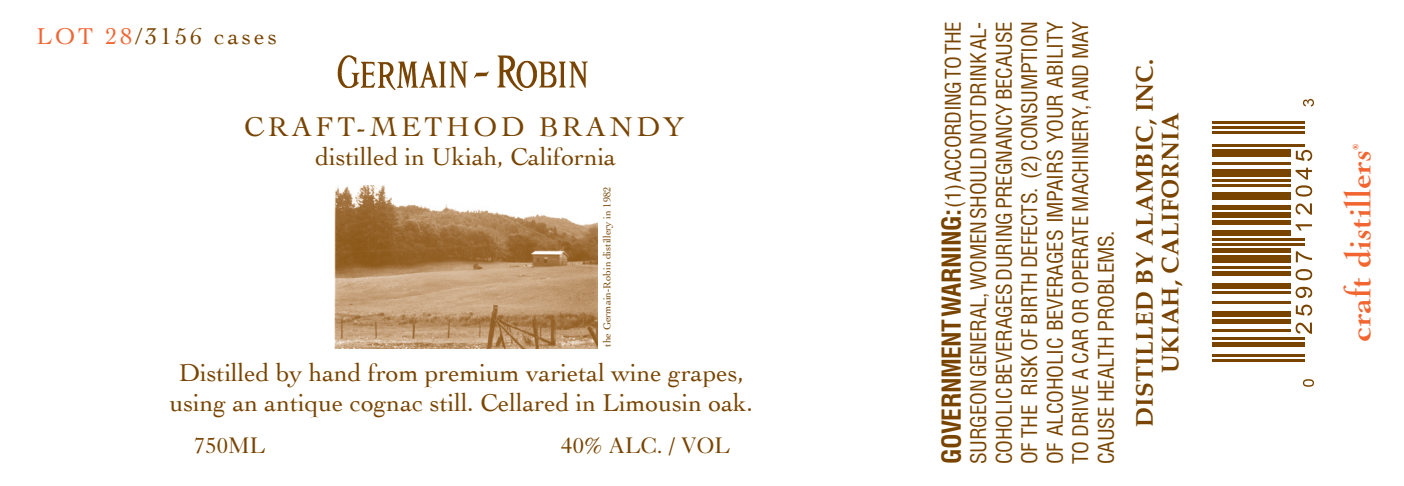
<style>
.page{position:relative;width:1404px;height:486px;background:#fff}
.page>*{position:absolute;margin:0;border:0;box-sizing:border-box;transform-origin:0 0}
.t1{font:900 39px "Nicolas Cochin EF";color:#f26430}
.t2{font:28.5px "Cochin";letter-spacing:.125em;color:#794400}
.t3{font:25.5px/30px "Cochin";color:#794400;text-align:center}
.t4{font:700 condensed 25.5px "Helvetica";letter-spacing:-.02em;color:#794400}
.t5{font:700 24px/25.5px "Palatino";letter-spacing:.01em;color:#794400;text-align:center}
.t6{font:24px "Cochin";letter-spacing:.125em;color:#794400}
.t7{font:22.5px "Caslon Five Forty";letter-spacing:.01em;color:#794400}
.t8{font:condensed 21px/25.5px "Helvetica";letter-spacing:-.015em;color:#794400;text-align:justify}
.t9{font:900 14.1px "Nicolas Cochin EF";color:#f26430}
.t10{font:10.5px "Cochin";color:#794400}
.s1{color:#f26430}
.s2{font-weight:400;font-size:21px}
</style>
<div class="page">
<svg style="left:1303px;top:379px;width:11px;height:8px"></svg>
<hr style="left:1212px;top:360px;width:92px;height:2px;background:#794400">
<hr style="left:1212px;top:354px;width:92px;height:3px;background:#794400">
<hr style="left:1212px;top:344px;width:92px;height:3px;background:#794400">
<hr style="left:1212px;top:342px;width:92px;height:2px;background:#794400">
<hr style="left:1212px;top:337px;width:92px;height:2px;background:#794400">
<hr style="left:1212px;top:329px;width:79px;height:3px;background:#794400">
<hr style="left:1212px;top:322px;width:79px;height:2px;background:#794400">
<hr style="left:1212px;top:319px;width:79px;height:3px;background:#794400">
<svg style="left:1296px;top:323px;width:16px;height:11px"></svg>
<hr style="left:1212px;top:314px;width:79px;height:2px;background:#794400">
<hr style="left:1212px;top:311px;width:79px;height:3px;background:#794400">
<hr style="left:1212px;top:301px;width:79px;height:3px;background:#794400">
<svg style="left:1296px;top:305px;width:16px;height:11px"></svg>
<hr style="left:1212px;top:291px;width:79px;height:3px;background:#794400">
<hr style="left:1212px;top:286px;width:79px;height:3px;background:#794400">
<hr style="left:1212px;top:283px;width:79px;height:3px;background:#794400">
<svg style="left:1296px;top:287px;width:16px;height:11px"></svg>
<hr style="left:1212px;top:273px;width:79px;height:3px;background:#794400">
<hr style="left:1212px;top:271px;width:79px;height:2px;background:#794400">
<hr style="left:1212px;top:266px;width:79px;height:2px;background:#794400">
<svg style="left:1296px;top:269px;width:16px;height:11px"></svg>
<hr style="left:1212px;top:261px;width:79px;height:2px;background:#794400">
<hr style="left:1212px;top:258px;width:79px;height:3px;background:#794400">
<hr style="left:1212px;top:256px;width:79px;height:2px;background:#794400">
<hr style="left:1212px;top:251px;width:79px;height:2px;background:#794400">
<hr style="left:1212px;top:248px;width:79px;height:3px;background:#794400">
<svg style="left:1296px;top:251px;width:16px;height:11px"></svg>
<hr style="left:1212px;top:243px;width:92px;height:2px;background:#794400">
<hr style="left:1212px;top:238px;width:92px;height:2px;background:#794400">
<hr style="left:1212px;top:233px;width:79px;height:2px;background:#794400">
<hr style="left:1212px;top:230px;width:79px;height:3px;background:#794400">
<hr style="left:1212px;top:223px;width:79px;height:2px;background:#794400">
<hr style="left:1212px;top:220px;width:79px;height:3px;background:#794400">
<svg style="left:1296px;top:224px;width:16px;height:7px"></svg>
<hr style="left:1212px;top:215px;width:79px;height:3px;background:#794400">
<hr style="left:1212px;top:212px;width:79px;height:3px;background:#794400">
<hr style="left:1212px;top:207px;width:79px;height:3px;background:#794400">
<hr style="left:1212px;top:205px;width:79px;height:2px;background:#794400">
<svg style="left:1296px;top:203px;width:16px;height:12px"></svg>
<hr style="left:1212px;top:197px;width:79px;height:3px;background:#794400">
<hr style="left:1212px;top:195px;width:79px;height:2px;background:#794400">
<hr style="left:1212px;top:192px;width:79px;height:3px;background:#794400">
<hr style="left:1212px;top:185px;width:79px;height:2px;background:#794400">
<hr style="left:1212px;top:180px;width:79px;height:2px;background:#794400">
<hr style="left:1212px;top:174px;width:79px;height:3px;background:#794400">
<hr style="left:1212px;top:172px;width:79px;height:2px;background:#794400">
<hr style="left:1212px;top:169px;width:79px;height:3px;background:#794400">
<svg style="left:1296px;top:168px;width:16px;height:29px"></svg>
<hr style="left:1212px;top:162px;width:79px;height:2px;background:#794400">
<hr style="left:1212px;top:154px;width:79px;height:3px;background:#794400">
<hr style="left:1212px;top:152px;width:79px;height:2px;background:#794400">
<hr style="left:1212px;top:149px;width:79px;height:3px;background:#794400">
<svg style="left:1296px;top:150px;width:16px;height:11px"></svg>
<hr style="left:1212px;top:144px;width:92px;height:3px;background:#794400">
<hr style="left:1212px;top:131px;width:92px;height:3px;background:#794400">
<hr style="left:1212px;top:126px;width:92px;height:3px;background:#794400">
<hr style="left:1212px;top:121px;width:92px;height:3px;background:#794400">
<svg style="left:1303px;top:99px;width:11px;height:8px"></svg>
<img style="left:335px;top:186px;width:262px;height:162px">
<img style="left:338px;top:55px;width:250px;height:35px">
<p class="t6" style="left:36px;top:23px;width:242px"><span class="s1">lot 28</span>/3156 cases</p>
<h2 class="t2" style="left:244px;top:110px;width:442px">craft-method Brandy</h2>
<p class="t3" style="left:315px;top:142px;width:302px">distilled in Ukiah, California</p>
<p class="t10" style="left:601px;top:347px;width:161px;rotate:-90deg">the Germain-Robin distillery in 1982</p>
<p class="t3" style="left:170px;top:358px;width:585px">Distilled by hand from premium varietal wine grapes, using an antique cognac still. Cellared in Limousin oak.</p>
<p class="t7" style="left:194px;top:431px;width:74px">750ML</p>
<p class="t7" style="left:561px;top:431px;width:169px">40% ALC. / VOL</p>
<p class="t4" style="left:936px;top:464px;width:444px;rotate:-90deg">Government Warning: <span class="s2">(1) According to the</span></p>
<p class="t8" style="left:965px;top:464px;width:444px;rotate:-90deg">Surgeon General, women should not drink al&shy;coholic beverages during pregnancy because of the risk of birth defects. (2) Consumption of alcoholic beverages impairs your ability to drive a car or operate machinery, and may cause health problems.</p>
<p class="t5" style="left:1131px;top:427px;width:370px;rotate:-90deg">DISTILLED BY ALAMBIC, INC.<br>UKIAH, CALIFORNIA</p>
<p class="t9" style="left:1351px;top:150px;width:8px;rotate:-90deg">®</p>
<h1 class="t1" style="left:1336px;top:342px;width:193px;rotate:-90deg">craft distillers</h1>
</div>
